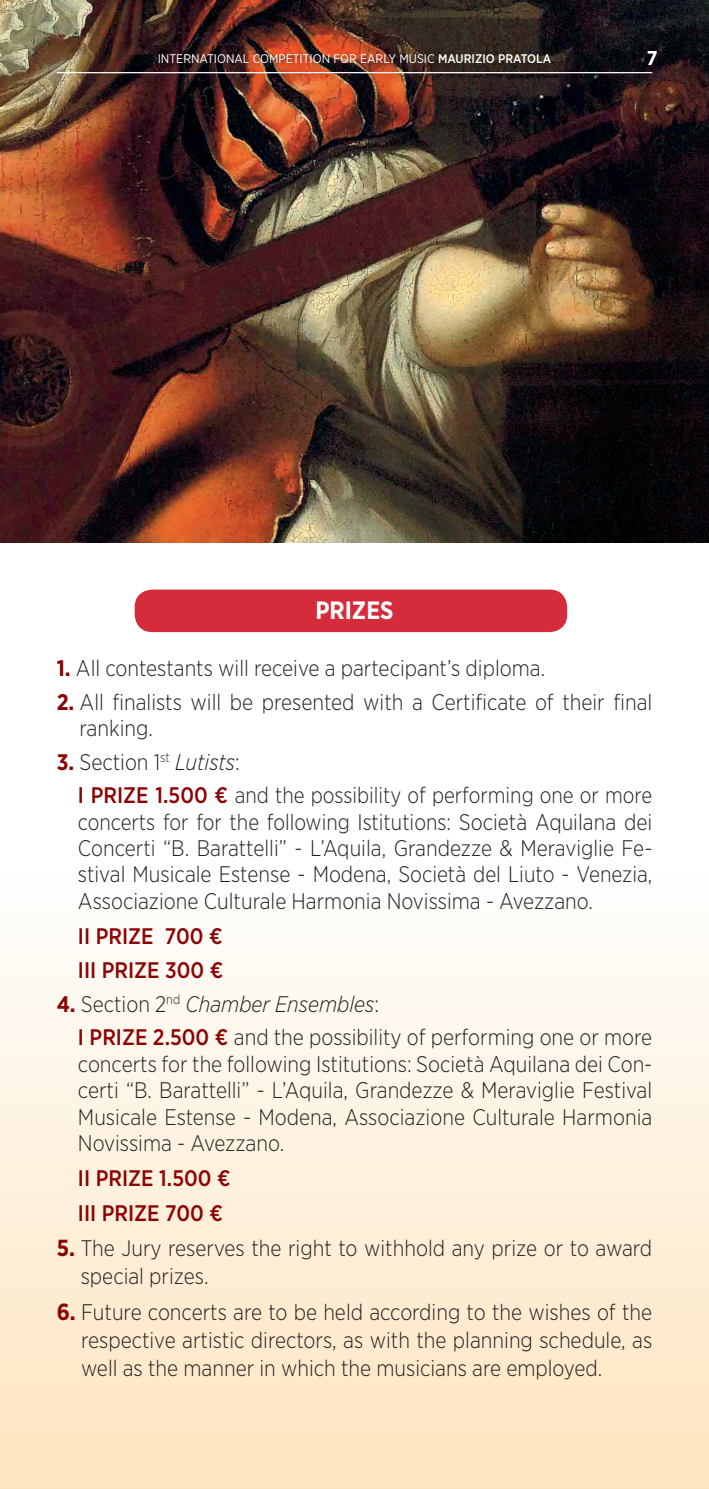
<style>
.page{position:relative;width:709px;height:1489px;background:#fff}
.page>*{position:absolute;margin:0;border:0;box-sizing:border-box;transform-origin:0 0}
.t1{font:700 25px "Gotham Narrow";color:#fff}
.t2{font:300 22.5px/26.2px "Gotham Narrow";color:#231f20}
.t3{font:300 22.5px/26.2px "Gotham Narrow";color:#231f20;text-align:justify;scale:.95 1}
.t4{font:500 22.5px/34.8px "Gotham Narrow";color:#8d0203}
.t5{font:italic 300 22.5px/33.5px "Gotham Narrow";color:#231f20}
.t6{font:700 20px "Gotham Narrow";color:#fff}
.t7{font:12.5px "Gotham Narrow";color:#fff}
.s1{font-weight:500}
.s2{font-weight:700;color:#8d0203}
.s3{font-style:italic}
.s4{font-weight:500;color:#8d0203}
.s5{font-weight:700;font-style:normal;color:#8d0203}
.s6{font-style:normal}
.s7{font-weight:500;font-style:normal;color:#8d0203}
.s8{font-weight:700;font-size:23.25px;color:#8d0203}
</style>
<div class="page">
<div style="left:0;top:870px;width:709px;height:618px;background:linear-gradient(to bottom,#fefefe,#fee4be)"></div>
<img style="left:0;top:0;width:709px;height:542px">
<div style="left:135px;top:589px;width:432px;height:43px;background:#d42c3a;border-radius:17px"></div>
<hr style="left:57px;top:72px;width:595px;height:1px;background:#fff">
<div style="left:158px;top:53px;width:398px;height:15px;background:#231f20;opacity:.4"></div>
<div style="left:648px;top:50px;width:14px;height:20px;background:#231f20;opacity:.4"></div>
<p class="t7" style="left:158px;top:51px;width:12px">INTERN</p>
<p class="t7" style="left:200px;top:51px;width:353px">ATIONAL COMPETITION FOR EARLY MUSIC <span class="s1">MAURIZIO PRATOLA</span></p>
<p class="t6" style="left:647px;top:45px;width:12px">7</p>
<p class="t1" style="left:315px;top:594px;width:28px">PRIZES</p>
<p class="t2" style="left:57px;top:655px;width:490px"><span class="s2">1.</span> All contestants will receive a partecipant’s diploma.</p>
<p class="t2" style="left:80px;top:688px;width:574px;text-indent:-23px"><span class="s2">2.</span> All finalists will be presented with a Certificate of their final ranking.</p>
<p class="t2" style="left:78px;top:744px;width:576px;line-height:33.5px;text-indent:-21px"><span class="s2">3.</span> Section 1<sup>st</sup> <span class="s3">Lutists</span>:<br><span class="s4">I PRIZE 1.500 €</span> and the possibility of performing one or more</p>
<p class="t3" style="left:78px;top:808px;width:606px">concerts for for the following Istitutions: Società Aquilana dei Concerti “B. Barattelli” - L’Aquila, Grandezze &amp; Meraviglie Fe&shy;stival Musicale Estense - Modena, Società del Liuto - Venezia, Associazione Culturale Harmonia Novissima - Avezzano.</p>
<p class="t4" style="left:78px;top:918px;width:147px">II PRIZE 700 €<br>III PRIZE 300 €</p>
<p class="t5" style="left:78px;top:986px;width:303px;text-indent:-21px"><span class="s5">4.</span> <span class="s6">Section 2</span><sup>nd</sup> Chamber Ensembles<span class="s6">:<br></span><span class="s7">I PRIZE</span></p>
<p class="t2" style="left:78px;top:1023px;width:576px;text-align:justify;text-indent:75px"><span class="s4">2.500 €</span> and the possibility of performing one or more concerts for the following Istitutions: Società Aquilana dei Con&shy;certi “B. Barattelli” - L’Aquila, Grandezze &amp; Meraviglie Festival Musicale Estense - Modena, Associazione Culturale Harmonia Novissima - Avezzano.</p>
<p class="t4" style="left:78px;top:1160px;width:43px">II PRIZE</p>
<p class="t4" style="left:159px;top:1160px;width:73px">1.500 €</p>
<p class="t4" style="left:78px;top:1194px;width:49px">III PRIZE</p>
<p class="t4" style="left:165px;top:1194px;width:59px">700 €</p>
<p class="t2" style="left:81px;top:1233px;width:573px;line-height:27.8px;text-indent:-24px"><span class="s8">5.</span> The Jury reserves the right to withhold any prize or to award special prizes.</p>
<p class="t2" style="left:81px;top:1297px;width:572px;line-height:27.8px;text-align:justify;text-indent:-24px"><span class="s8">6.</span> Future concerts are to be held according to the wishes of the respective artistic directors, as with the planning schedule, as well as the manner in which the musicians are employed.</p>
</div>
